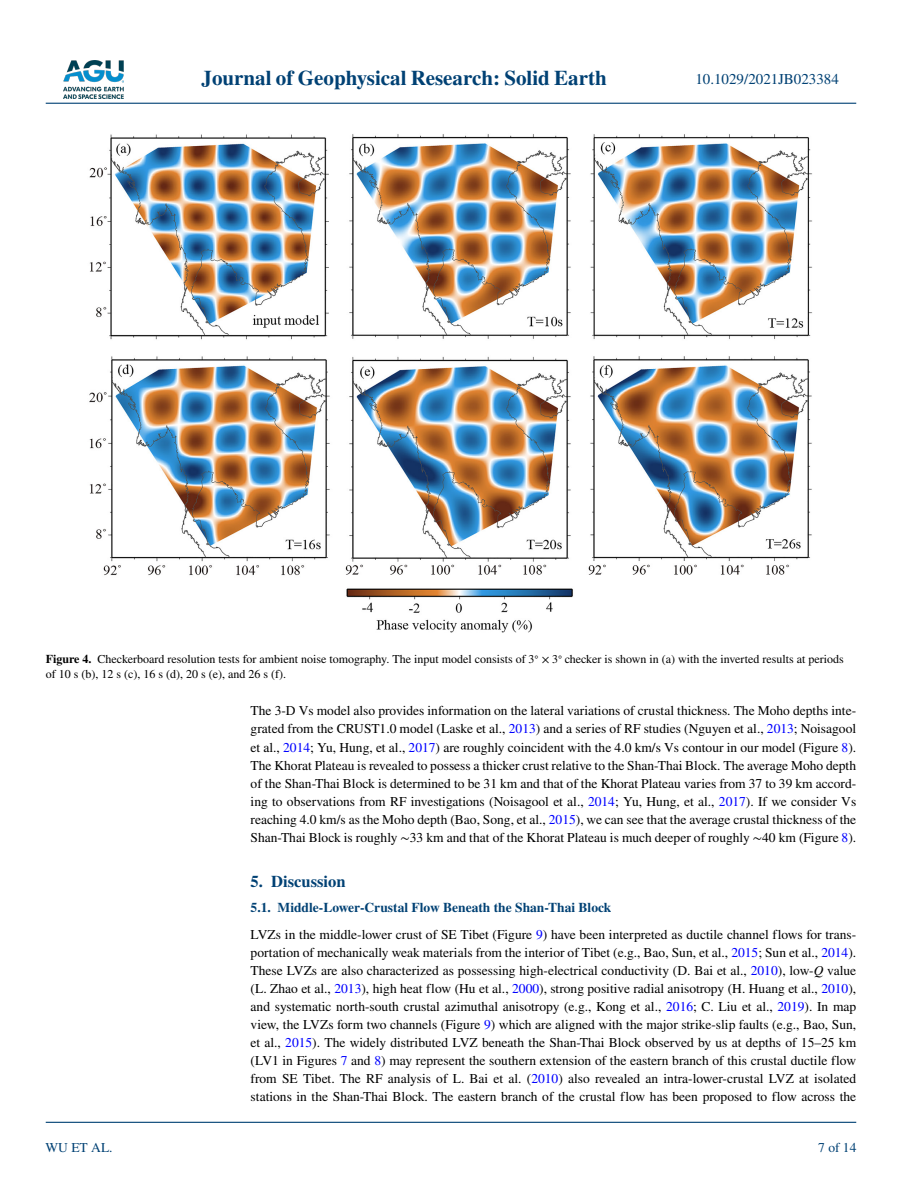
<style>
.page{position:relative;width:902px;height:1183px;background:#fff}
.page>*{position:absolute;margin:0;border:0;box-sizing:border-box;transform-origin:0 0}
.t1{font:700 21px "STIX";color:#004174}
.t2{font:700 16.5px "STIX";color:#004174}
.t3{font:15px "STIX";color:#004174}
.t4{font:13.5px/18px "STIX";color:#000;text-align:justify}
.t5{font:13.5px "STIX";color:#004174}
.t6{font:12px/15px "STIX";color:#000}
.s1{font-weight:700}
.s2{font-family:"STIX Math"}
.s3{color:#00f}
.s4{font-weight:700;color:#004174}
.s5{font-style:italic}
</style>
<div class="page">
<img style="left:63px;top:60px;width:60px;height:39px">
<hr style="left:46px;top:103px;width:810px;height:1px;background:#004174">
<hr style="left:46px;top:1121px;width:810px;height:1px;background:#004174">
<img style="left:89px;top:134px;width:723px;height:499px">
<h1 class="t1" style="left:201px;top:66px;width:407px">Journal of Geophysical Research: Solid Earth</h1>
<p class="t3" style="left:695px;top:69px;width:145px">10.1029/2021JB023384</p>
<p class="t6" style="left:46px;top:652px;width:799px"><span class="s1">Figure 4.</span> Checkerboard resolution tests for ambient noise tomography. The input model consists of <span class="s2">3</span><sup>◦</sup> <span class="s2">× 3</span><sup>◦</sup> checker is shown in (a) with the inverted results at periods of 10 s (b), 12 s (c), 16 s (d), 20 s (e), and 26 s (f).</p>
<p class="t5" style="left:45px;top:1138px;width:69px">WU ET AL.</p>
<p class="t4" style="left:250px;top:702px;width:607px">The 3-D Vs model also provides information on the lateral variations of crustal thickness. The Moho depths inte&shy;grated from the CRUST1.0 model (Laske et al., <span class="s3">2013</span>) and a series of RF studies (Nguyen et al., <span class="s3">2013</span>; Noisagool et al., <span class="s3">2014</span>; Yu, Hung, et al., <span class="s3">2017</span>) are roughly coincident with the 4.0 km/s Vs contour in our model (Figure <span class="s3">8</span>).<br>The Khorat Plateau is revealed to possess a thicker crust relative to the Shan-Thai Block. The average Moho depth of the Shan-Thai Block is determined to be 31 km and that of the Khorat Plateau varies from 37 to 39 km accord&shy;ing to observations from RF investigations (Noisagool et al., <span class="s3">2014</span>; Yu, Hung, et al., <span class="s3">2017</span>). If we consider Vs reaching 4.0 km/s as the Moho depth (Bao, Song, et al., <span class="s3">2015</span>), we can see that the average crustal thickness of the Shan-Thai Block is roughly ∼33 km and that of the Khorat Plateau is much deeper of roughly ∼40 km (Figure <span class="s3">8</span>).</p>
<p class="t2" style="left:250px;top:871px;width:96px">5. Discussion</p>
<p class="t4" style="left:250px;top:894px;width:607px;line-height:27px"><span class="s4">5.1. Middle-Lower-Crustal Flow Beneath the Shan-Thai Block<br></span>LVZs in the middle-lower crust of SE Tibet (Figure <span class="s3">9</span>) have been interpreted as ductile channel flows for trans-</p>
<p class="t4" style="left:250px;top:944px;width:607px">portation of mechanically weak materials from the interior of Tibet (e.g., Bao, Sun, et al., <span class="s3">2015</span>; Sun et al., <span class="s3">2014</span>).<br>These LVZs are also characterized as possessing high-electrical conductivity (D. Bai et al., <span class="s3">2010</span>), low-<span class="s5">Q</span> value (L. Zhao et al., <span class="s3">2013</span>), high heat flow (Hu et al., <span class="s3">2000</span>), strong positive radial anisotropy (H. Huang et al., <span class="s3">2010</span>), and systematic north-south crustal azimuthal anisotropy (e.g., Kong et al., <span class="s3">2016</span>; C. Liu et al., <span class="s3">2019</span>). In map view, the LVZs form two channels (Figure <span class="s3">9</span>) which are aligned with the major strike-slip faults (e.g., Bao, Sun, et al., <span class="s3">2015</span>). The widely distributed LVZ beneath the Shan-Thai Block observed by us at depths of 15–25 km (LV1 in Figures <span class="s3">7</span> and <span class="s3">8</span>) may represent the southern extension of the eastern branch of this crustal ductile flow from SE Tibet. The RF analysis of L. Bai et al. (<span class="s3">2010</span>) also revealed an intra-lower-crustal LVZ at isolated stations in the Shan-Thai Block. The eastern branch of the crustal flow has been proposed to flow across the</p>
<p class="t5" style="left:818px;top:1138px;width:40px">7 of 14</p>
</div>
